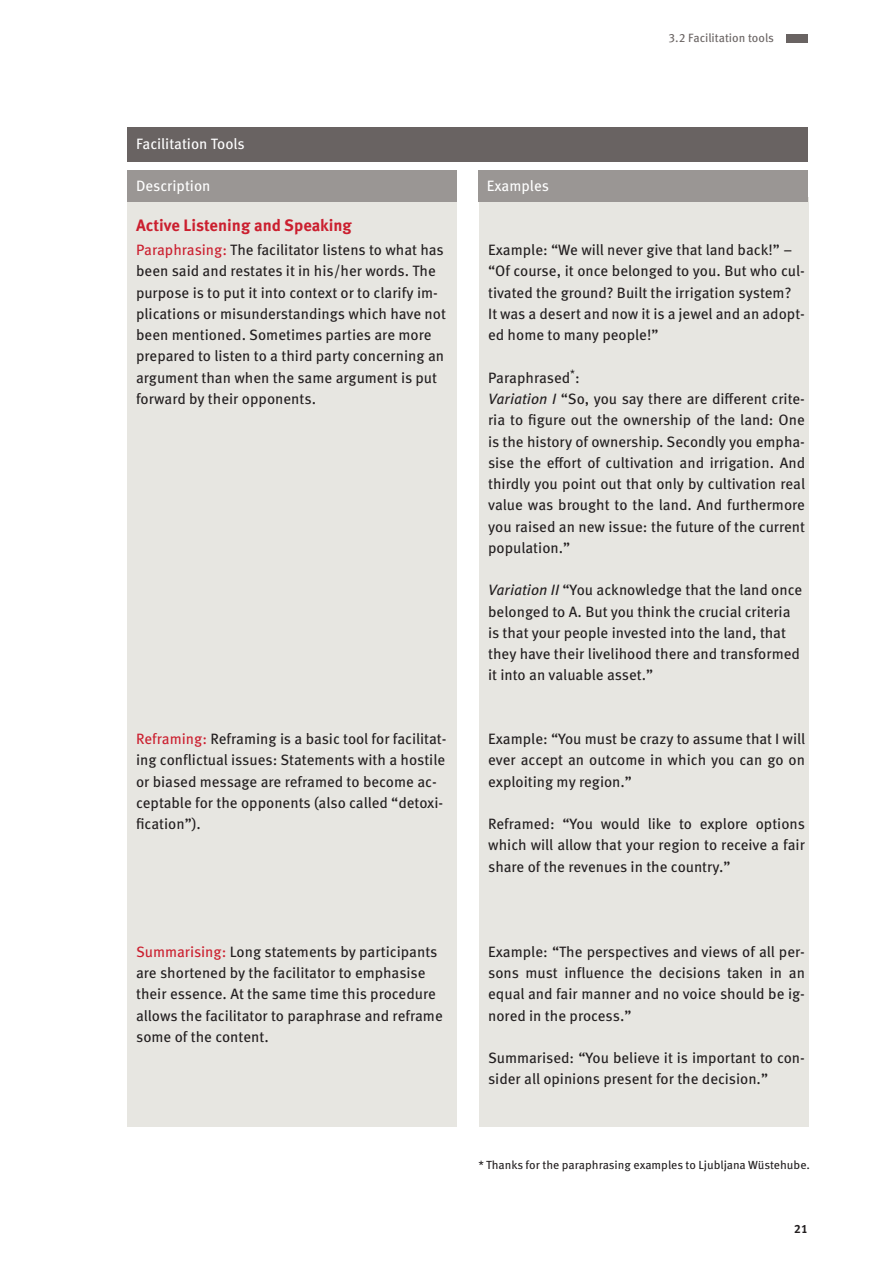
<style>
.page{position:relative;width:893px;height:1263px;background:#fff}
.page>*{position:absolute;margin:0;border:0;box-sizing:border-box;transform-origin:0 0}
.t1{font:700 16.5px "Meta Pro";color:#cb1f2f}
.t2{font:15px/21.3px "Meta Pro";color:#231f20}
.t3{font:15px "Meta Pro";color:#fff}
.t4{font:12px "Meta Pro";color:#696362}
.t5{font:700 12px "Meta Pro";color:#231f20}
.t6{font:11.7px "Meta Pro";letter-spacing:-.005em;color:#231f20}
.s1{color:#cb1f2f}
.s2{font-style:italic}
</style>
<div class="page">
<div style="left:787px;top:34px;width:21px;height:9px;background:#696362"></div>
<div style="left:128px;top:201px;width:329px;height:926px;background:#e7e6e1"></div>
<div style="left:480px;top:198px;width:329px;height:929px;background:#e7e6e1"></div>
<div style="left:128px;top:170px;width:329px;height:32px;background:#9a9694"></div>
<div style="left:478px;top:170px;width:330px;height:32px;background:#9a9694"></div>
<div style="left:128px;top:128px;width:680px;height:34px;background:#696362"></div>
<p class="t3" style="left:136px;top:132px;width:110px">Facilitation Tools</p>
<p class="t3" style="left:136px;top:174px;width:76px">Description</p>
<p class="t3" style="left:487px;top:174px;width:64px">Examples</p>
<p class="t4" style="left:668px;top:29px;width:107px">3.2 Facilitation tools</p>
<p class="t1" style="left:136px;top:212px;width:217px">Active Listening and Speaking</p>
<p class="t2" style="left:136px;top:238px;width:311px"><span class="s1">Paraphrasing:</span> The facilitator listens to what has been said and restates it in his/her words. The purpose is to put it into context or to clarify im&shy;plications or misunderstandings which have not been mentioned. Sometimes parties are more prepared to listen to a third party concerning an argument than when the same argument is put forward by their opponents.</p>
<p class="t2" style="left:136px;top:727px;width:312px"><span class="s1">Reframing:</span> Reframing is a basic tool for facilitat&shy;ing conflictual issues: Statements with a hostile or biased message are reframed to become ac&shy;ceptable for the opponents (also called “detoxi&shy;fication”).</p>
<p class="t2" style="left:136px;top:940px;width:308px"><span class="s1">Summarising:</span> Long statements by participants are shortened by the facilitator to emphasise their essence. At the same time this procedure allows the facilitator to paraphrase and reframe some of the content.</p>
<p class="t2" style="left:488px;top:238px;width:318px">Example: “We will never give that land back!” – “Of course, it once belonged to you. But who cul&shy;tivated the ground? Built the irrigation system?<br>It was a desert and now it is a jewel and an adopt&shy;ed home to many people!”</p>
<p class="t2" style="left:488px;top:366px;width:318px">Paraphrased<sup>*</sup>:<br><span class="s2">Variation I</span> “So, you say there are different crite&shy;ria to figure out the ownership of the land: One is the history of ownership. Secondly you empha&shy;sise the effort of cultivation and irrigation. And thirdly you point out that only by cultivation real value was brought to the land. And furthermore you raised an new issue: the future of the current population.”</p>
<p class="t2" style="left:488px;top:578px;width:316px"><span class="s2">Variation II</span> “You acknowledge that the land once belonged to A. But you think the crucial criteria is that your people invested into the land, that they have their livelihood there and transformed it into an valuable asset.”</p>
<p class="t2" style="left:488px;top:727px;width:318px;text-align:justify">Example: “You must be crazy to assume that I will ever accept an outcome in which you can go on exploiting my region.”</p>
<p class="t2" style="left:488px;top:812px;width:318px;text-align:justify">Reframed: “You would like to explore options which will allow that your region to receive a fair share of the revenues in the country.”</p>
<p class="t2" style="left:488px;top:940px;width:318px;text-align:justify">Example: “The perspectives and views of all per&shy;sons must influence the decisions taken in an equal and fair manner and no voice should be ig&shy;nored in the process.”</p>
<p class="t2" style="left:488px;top:1046px;width:318px">Summarised: “You believe it is important to con&shy;sider all opinions present for the decision.”</p>
<p class="t6" style="left:478px;top:1156px;width:333px">* Thanks for the paraphrasing examples to Ljubljana Wüstehube.</p>
<p class="t5" style="left:794px;top:1220px;width:15px">21</p>
</div>
